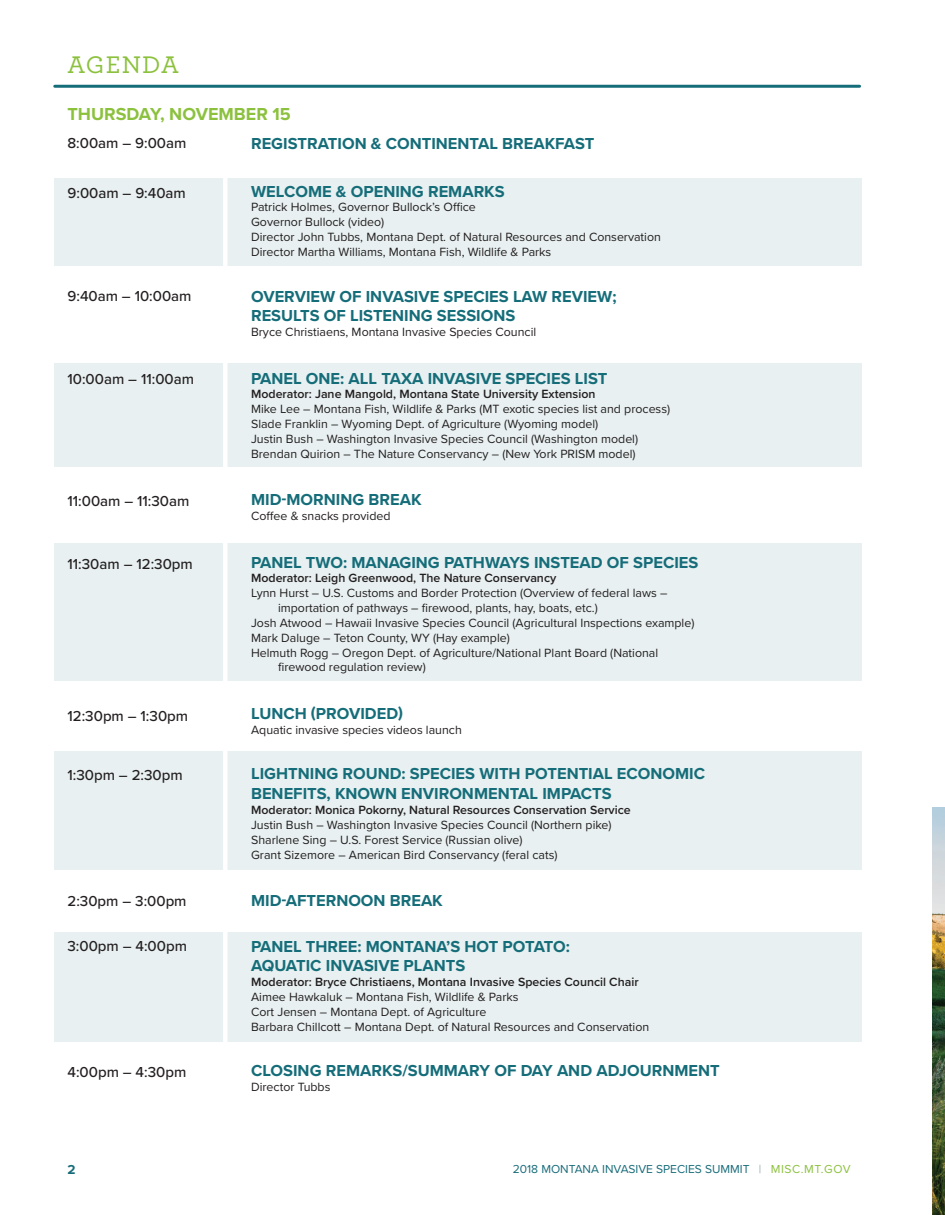
<style>
.page{position:relative;width:945px;height:1215px;background:#fff}
.page>*{position:absolute;margin:0;border:0;box-sizing:border-box;transform-origin:0 0}
.t1{font:500 25.2px "Archer Pro";letter-spacing:.05em;color:#8cc13e}
.t2{font:700 18px "Proxima Nova";color:#8cc13e}
.t3{font:700 16.5px/19.8px "Proxima Nova";color:#156d79}
.t4{font:500 15px "Proxima Nova";color:#231f20}
.t5{font:700 13.5px "Proxima Nova";color:#186c7a}
.t6{font:12.3px/14.9px "Proxima Nova";color:#231f20}
.t7{font:600 12.3px "Proxima Nova";color:#231f20}
.t8{font:12px "Proxima Nova";color:#186c7a}
.s1{color:#8ca5ae}
.s2{color:#8cc13e}
</style>
<div class="page">
<div style="left:55px;top:178px;width:807px;height:88px;background:#e8f0f1"></div>
<div style="left:55px;top:363px;width:807px;height:104px;background:#e8f0f1"></div>
<div style="left:55px;top:544px;width:807px;height:137px;background:#e8f0f1"></div>
<div style="left:55px;top:751px;width:807px;height:118px;background:#e8f0f1"></div>
<div style="left:55px;top:932px;width:807px;height:110px;background:#e8f0f1"></div>
<hr style="left:55px;top:85px;width:805px;height:3px;background:#156d79">
<div style="left:223px;top:144px;width:5px;height:972px;background:#fff"></div>
<img style="left:932px;top:807px;width:13px;height:407px">
<h1 class="t1" style="left:68px;top:46px;width:113px">AGENDA</h1>
<h2 class="t2" style="left:68px;top:100px;width:225px">THURSDAY, NOVEMBER 15</h2>
<p class="t4" style="left:68px;top:132px;width:120px">8:00am – 9:00am</p>
<p class="t4" style="left:68px;top:181px;width:120px">9:00am – 9:40am</p>
<p class="t4" style="left:68px;top:285px;width:126px">9:40am – 10:00am</p>
<p class="t4" style="left:68px;top:368px;width:128px">10:00am – 11:00am</p>
<p class="t4" style="left:68px;top:490px;width:123px">11:00am – 11:30am</p>
<p class="t4" style="left:68px;top:552px;width:127px">11:30am – 12:30pm</p>
<p class="t4" style="left:68px;top:704px;width:122px">12:30pm – 1:30pm</p>
<p class="t4" style="left:68px;top:764px;width:117px">1:30pm – 2:30pm</p>
<p class="t4" style="left:68px;top:889px;width:121px">2:30pm – 3:00pm</p>
<p class="t4" style="left:68px;top:935px;width:121px">3:00pm – 4:00pm</p>
<p class="t4" style="left:68px;top:1061px;width:120px">4:00pm – 4:30pm</p>
<h3 class="t3" style="left:251px;top:133px;width:345px">REGISTRATION &amp; CONTINENTAL BREAKFAST</h3>
<h3 class="t3" style="left:251px;top:181px;width:255px">WELCOME &amp; OPENING REMARKS</h3>
<p class="t6" style="left:251px;top:199px;width:411px">Patrick Holmes, Governor Bullock’s Office<br>Governor Bullock (video)<br>Director John Tubbs, Montana Dept. of Natural Resources and Conservation Director Martha Williams, Montana Fish, Wildlife &amp; Parks</p>
<h3 class="t3" style="left:251px;top:286px;width:367px">OVERVIEW OF INVASIVE SPECIES LAW REVIEW;<br>RESULTS OF LISTENING SESSIONS</h3>
<p class="t6" style="left:251px;top:324px;width:287px">Bryce Christiaens, Montana Invasive Species Council</p>
<h3 class="t3" style="left:251px;top:368px;width:358px">PANEL ONE: ALL TAXA INVASIVE SPECIES LIST</h3>
<p class="t7" style="left:251px;top:385px;width:346px">Moderator: Jane Mangold, Montana State University Extension</p>
<p class="t6" style="left:251px;top:401px;width:421px">Mike Lee – Montana Fish, Wildlife &amp; Parks (MT exotic species list and process)<br>Slade Franklin – Wyoming Dept. of Agriculture (Wyoming model)<br>Justin Bush – Washington Invasive Species Council (Washington model)<br>Brendan Quirion – The Nature Conservancy – (New York PRISM model)</p>
<h3 class="t3" style="left:251px;top:490px;width:172px">MID-MORNING BREAK</h3>
<p class="t6" style="left:251px;top:508px;width:141px">Coffee &amp; snacks provided</p>
<h3 class="t3" style="left:251px;top:552px;width:449px">PANEL TWO: MANAGING PATHWAYS INSTEAD OF SPECIES</h3>
<p class="t7" style="left:251px;top:569px;width:307px">Moderator: Leigh Greenwood, The Nature Conservancy</p>
<p class="t6" style="left:251px;top:585px;width:418px">Lynn Hurst – U.S. Customs and Border Protection (Overview of federal laws –</p>
<p class="t6" style="left:278px;top:600px;width:321px">importation of pathways – firewood, plants, hay, boats, etc.)</p>
<p class="t6" style="left:251px;top:615px;width:445px">Josh Atwood – Hawaii Invasive Species Council (Agricultural Inspections example)</p>
<p class="t6" style="left:251px;top:630px;width:260px">Mark Daluge – Teton County, WY (Hay example)</p>
<p class="t6" style="left:251px;top:645px;width:409px">Helmuth Rogg – Oregon Dept. of Agriculture/National Plant Board (National</p>
<p class="t6" style="left:278px;top:659px;width:149px">firewood regulation review)</p>
<h3 class="t3" style="left:251px;top:703px;width:154px">LUNCH (PROVIDED)</h3>
<p class="t6" style="left:251px;top:722px;width:212px">Aquatic invasive species videos launch</p>
<h3 class="t3" style="left:251px;top:764px;width:456px">LIGHTNING ROUND: SPECIES WITH POTENTIAL ECONOMIC<br>BENEFITS, KNOWN ENVIRONMENTAL IMPACTS</h3>
<p class="t7" style="left:251px;top:801px;width:381px">Moderator: Monica Pokorny, Natural Resources Conservation Service</p>
<p class="t6" style="left:251px;top:817px;width:362px">Justin Bush – Washington Invasive Species Council (Northern pike)<br>Sharlene Sing – U.S. Forest Service (Russian olive)<br>Grant Sizemore – American Bird Conservancy (feral cats)</p>
<h3 class="t3" style="left:251px;top:890px;width:193px">MID-AFTERNOON BREAK</h3>
<h3 class="t3" style="left:251px;top:936px;width:320px">PANEL THREE: MONTANA’S HOT POTATO:<br>AQUATIC INVASIVE PLANTS</h3>
<p class="t7" style="left:251px;top:973px;width:389px">Moderator: Bryce Christiaens, Montana Invasive Species Council Chair</p>
<p class="t6" style="left:251px;top:989px;width:400px">Aimee Hawkaluk – Montana Fish, Wildlife &amp; Parks<br>Cort Jensen – Montana Dept. of Agriculture<br>Barbara Chillcott – Montana Dept. of Natural Resources and Conservation</p>
<h3 class="t3" style="left:251px;top:1061px;width:470px">CLOSING REMARKS/SUMMARY OF DAY AND ADJOURNMENT</h3>
<p class="t6" style="left:251px;top:1079px;width:81px">Director Tubbs</p>
<p class="t5" style="left:68px;top:1160px;width:10px">2</p>
<p class="t8" style="left:513px;top:1160px;width:339px">2018 MONTANA INVASIVE SPECIES SUMMIT <span class="s1">|</span> <span class="s2">MISC.MT.GOV</span></p>
</div>
